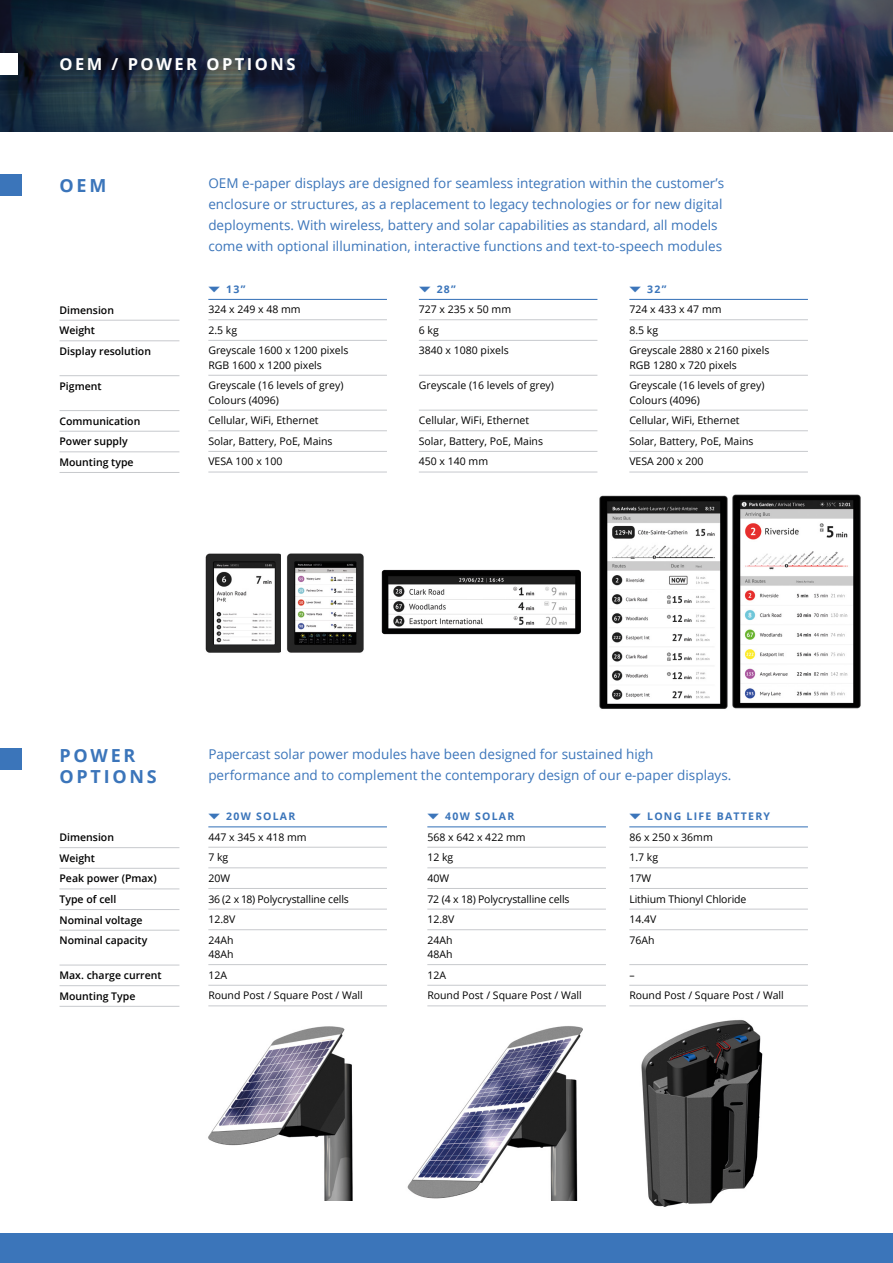
<style>
.page{position:relative;width:893px;height:1263px;background:#fff}
.page>*{position:absolute;margin:0;border:0;box-sizing:border-box;transform-origin:0 0}
.t1{font:700 18px/21px "Open Sans";letter-spacing:.15em;color:#3b75ba}
.t2{font:700 16.5px "Open Sans";letter-spacing:.15em;color:#fff}
.t3{font:13.5px/21px "Open Sans";color:#3b75ba}
.t4{font:10.5px/20.7px "Open Sans";color:#000}
.t5{font:600 10.5px/20.7px "Open Sans";color:#000}
.t6{font:700 10.5px "Open Sans";letter-spacing:.12em;color:#3b75ba}
</style>
<div class="page">
<img style="left:205px;top:553px;width:76px;height:100px">
<img style="left:287px;top:553px;width:77px;height:100px">
<svg style="left:0;top:0;width:893px;height:132px;background:#3c424b"></svg>
<div style="left:0;top:53px;width:17px;height:22px;background:#fff"></div>
<div style="left:0;top:1233px;width:893px;height:30px;background:#3b75ba"></div>
<img style="left:407px;top:1026px;width:176px;height:174px">
<hr style="left:60px;top:847px;width:119px;height:1px;background:#c7c9cd">
<hr style="left:60px;top:868px;width:119px;height:1px;background:#c7c9cd">
<hr style="left:60px;top:889px;width:119px;height:1px;background:#c7c9cd">
<hr style="left:60px;top:909px;width:119px;height:1px;background:#c7c9cd">
<hr style="left:60px;top:930px;width:119px;height:1px;background:#c7c9cd">
<hr style="left:60px;top:965px;width:119px;height:1px;background:#c7c9cd">
<hr style="left:60px;top:985px;width:119px;height:1px;background:#c7c9cd">
<hr style="left:60px;top:1006px;width:119px;height:1px;background:#c7c9cd">
<img style="left:208px;top:1026px;width:145px;height:174px">
<hr style="left:427px;top:826px;width:179px;height:1px;background:#3b75ba">
<hr style="left:427px;top:847px;width:179px;height:1px;background:#c7c9cd">
<hr style="left:427px;top:867px;width:179px;height:1px;background:#c7c9cd">
<hr style="left:427px;top:888px;width:179px;height:1px;background:#c7c9cd">
<hr style="left:427px;top:909px;width:179px;height:1px;background:#c7c9cd">
<hr style="left:427px;top:929px;width:179px;height:1px;background:#c7c9cd">
<hr style="left:427px;top:964px;width:179px;height:1px;background:#c7c9cd">
<hr style="left:427px;top:985px;width:179px;height:1px;background:#c7c9cd">
<hr style="left:427px;top:1005px;width:179px;height:1px;background:#c7c9cd">
<hr style="left:629px;top:826px;width:179px;height:1px;background:#3b75ba">
<hr style="left:629px;top:847px;width:179px;height:1px;background:#c7c9cd">
<hr style="left:629px;top:867px;width:179px;height:1px;background:#c7c9cd">
<hr style="left:629px;top:888px;width:179px;height:1px;background:#c7c9cd">
<hr style="left:629px;top:909px;width:179px;height:1px;background:#c7c9cd">
<hr style="left:629px;top:929px;width:179px;height:1px;background:#c7c9cd">
<hr style="left:629px;top:964px;width:179px;height:1px;background:#c7c9cd">
<hr style="left:629px;top:985px;width:179px;height:1px;background:#c7c9cd">
<hr style="left:629px;top:1005px;width:179px;height:1px;background:#c7c9cd">
<hr style="left:208px;top:826px;width:179px;height:1px;background:#3b75ba">
<hr style="left:208px;top:847px;width:179px;height:1px;background:#c7c9cd">
<hr style="left:208px;top:867px;width:179px;height:1px;background:#c7c9cd">
<hr style="left:208px;top:888px;width:179px;height:1px;background:#c7c9cd">
<hr style="left:208px;top:909px;width:179px;height:1px;background:#c7c9cd">
<hr style="left:208px;top:929px;width:179px;height:1px;background:#c7c9cd">
<hr style="left:208px;top:964px;width:179px;height:1px;background:#c7c9cd">
<hr style="left:208px;top:985px;width:179px;height:1px;background:#c7c9cd">
<hr style="left:208px;top:1005px;width:179px;height:1px;background:#c7c9cd">
<div style="left:0;top:748px;width:21px;height:22px;background:#3b75ba"></div>
<img style="left:641px;top:1020px;width:122px;height:187px">
<div style="left:0;top:174px;width:21px;height:22px;background:#3b75ba"></div>
<hr style="left:60px;top:320px;width:119px;height:1px;background:#c7c9cd">
<hr style="left:60px;top:341px;width:119px;height:1px;background:#c7c9cd">
<hr style="left:60px;top:375px;width:119px;height:1px;background:#c7c9cd">
<hr style="left:60px;top:410px;width:119px;height:1px;background:#c7c9cd">
<hr style="left:60px;top:431px;width:119px;height:1px;background:#c7c9cd">
<hr style="left:60px;top:452px;width:119px;height:1px;background:#c7c9cd">
<hr style="left:60px;top:472px;width:119px;height:1px;background:#c7c9cd">
<hr style="left:419px;top:299px;width:178px;height:1px;background:#3b75ba">
<hr style="left:419px;top:319px;width:178px;height:1px;background:#c7c9cd">
<hr style="left:419px;top:340px;width:178px;height:1px;background:#c7c9cd">
<hr style="left:419px;top:375px;width:178px;height:1px;background:#c7c9cd">
<hr style="left:419px;top:410px;width:178px;height:1px;background:#c7c9cd">
<hr style="left:419px;top:430px;width:178px;height:1px;background:#c7c9cd">
<hr style="left:419px;top:451px;width:178px;height:1px;background:#c7c9cd">
<hr style="left:419px;top:472px;width:178px;height:1px;background:#c7c9cd">
<hr style="left:629px;top:299px;width:179px;height:1px;background:#3b75ba">
<hr style="left:629px;top:319px;width:179px;height:1px;background:#c7c9cd">
<hr style="left:629px;top:340px;width:179px;height:1px;background:#c7c9cd">
<hr style="left:629px;top:375px;width:179px;height:1px;background:#c7c9cd">
<hr style="left:629px;top:410px;width:179px;height:1px;background:#c7c9cd">
<hr style="left:629px;top:430px;width:179px;height:1px;background:#c7c9cd">
<hr style="left:629px;top:451px;width:179px;height:1px;background:#c7c9cd">
<hr style="left:629px;top:472px;width:179px;height:1px;background:#c7c9cd">
<hr style="left:208px;top:299px;width:179px;height:1px;background:#3b75ba">
<hr style="left:208px;top:319px;width:179px;height:1px;background:#c7c9cd">
<hr style="left:208px;top:340px;width:179px;height:1px;background:#c7c9cd">
<hr style="left:208px;top:375px;width:179px;height:1px;background:#c7c9cd">
<hr style="left:208px;top:410px;width:179px;height:1px;background:#c7c9cd">
<hr style="left:208px;top:430px;width:179px;height:1px;background:#c7c9cd">
<hr style="left:208px;top:451px;width:179px;height:1px;background:#c7c9cd">
<hr style="left:208px;top:472px;width:179px;height:1px;background:#c7c9cd">
<img style="left:382px;top:570px;width:199px;height:64px">
<img style="left:732px;top:494px;width:129px;height:215px">
<img style="left:599px;top:495px;width:129px;height:214px">
<h2 class="t2" style="left:60px;top:53px;width:237px">OEM / POWER OPTIONS</h2>
<h1 class="t1" style="left:60px;top:174px;width:48px">OEM</h1>
<p class="t3" style="left:208px;top:173px;width:517px">OEM e-paper displays are designed for seamless integration within the customer’s enclosure or structures, as a replacement to legacy technologies or for new digital deployments. With wireless, battery and solar capabilities as standard, all models come with optional illumination, interactive functions and text-to-speech modules</p>
<p class="t5" style="left:60px;top:299px;width:93px">Dimension<br>Weight<br>Display resolution</p>
<p class="t5" style="left:60px;top:375px;width:44px">Pigment</p>
<p class="t5" style="left:60px;top:410px;width:82px">Communication<br>Power supply<br>Mounting type</p>
<p class="t6" style="left:226px;top:281px;width:21px">13”</p>
<p class="t4" style="left:208px;top:299px;width:142px">324 x 249 x 48 mm<br>2.5 kg<br>Greyscale 1600 x 1200 pixels</p>
<p class="t4" style="left:208px;top:354px;width:137px">RGB 1600 x 1200 pixels<br>Greyscale (16 levels of grey)</p>
<p class="t4" style="left:208px;top:389px;width:126px">Colours (4096)<br>Cellular, WiFi, Ethernet<br>Solar, Battery, PoE, Mains<br>VESA 100 x 100</p>
<p class="t6" style="left:437px;top:281px;width:21px">28”</p>
<p class="t4" style="left:419px;top:299px;width:94px">727 x 235 x 50 mm<br>6 kg<br>3840 x 1080 pixels</p>
<p class="t4" style="left:419px;top:375px;width:137px">Greyscale (16 levels of grey)</p>
<p class="t4" style="left:419px;top:410px;width:126px">Cellular, WiFi, Ethernet<br>Solar, Battery, PoE, Mains<br>450 x 140 mm</p>
<p class="t6" style="left:647px;top:281px;width:21px">32”</p>
<p class="t4" style="left:629px;top:299px;width:142px">724 x 433 x 47 mm<br>8.5 kg<br>Greyscale 2880 x 2160 pixels</p>
<p class="t4" style="left:629px;top:354px;width:137px">RGB 1280 x 720 pixels<br>Greyscale (16 levels of grey)</p>
<p class="t4" style="left:629px;top:389px;width:126px">Colours (4096)<br>Cellular, WiFi, Ethernet<br>Solar, Battery, PoE, Mains<br>VESA 200 x 200</p>
<h1 class="t1" style="left:60px;top:745px;width:99px">POWER<br>OPTIONS</h1>
<p class="t3" style="left:208px;top:743px;width:525px">Papercast solar power modules have been designed for sustained high performance and to complement the contemporary design of our e-paper displays.</p>
<p class="t5" style="left:60px;top:827px;width:99px">Dimension<br>Weight<br>Peak power (Pmax)<br>Type of cell<br>Nominal voltage<br>Nominal capacity</p>
<p class="t5" style="left:60px;top:965px;width:104px">Max. charge current<br>Mounting Type</p>
<p class="t6" style="left:226px;top:809px;width:71px">20W SOLAR</p>
<p class="t4" style="left:208px;top:826px;width:142px">447 x 345 x 418 mm<br>7 kg<br>20W<br>36 (2 x 18) Polycrystalline cells<br>12.8V<br>24Ah</p>
<p class="t4" style="left:208px;top:943px;width:156px">48Ah<br>12A<br>Round Post / Square Post / Wall</p>
<p class="t6" style="left:445px;top:809px;width:71px">40W SOLAR</p>
<p class="t4" style="left:427px;top:826px;width:144px">568 x 642 x 422 mm<br>12 kg<br>40W<br>72 (4 x 18) Polycrystalline cells<br>12.8V<br>24Ah</p>
<p class="t4" style="left:427px;top:943px;width:156px">48Ah<br>12A<br>Round Post / Square Post / Wall</p>
<p class="t6" style="left:647px;top:809px;width:124px">LONG LIFE BATTERY</p>
<p class="t4" style="left:629px;top:826px;width:119px">86 x 250 x 36mm<br>1.7 kg<br>17W<br>Lithium Thionyl Chloride<br>14.4V<br>76Ah</p>
<p class="t4" style="left:629px;top:964px;width:156px">–<br>Round Post / Square Post / Wall</p>
</div>
